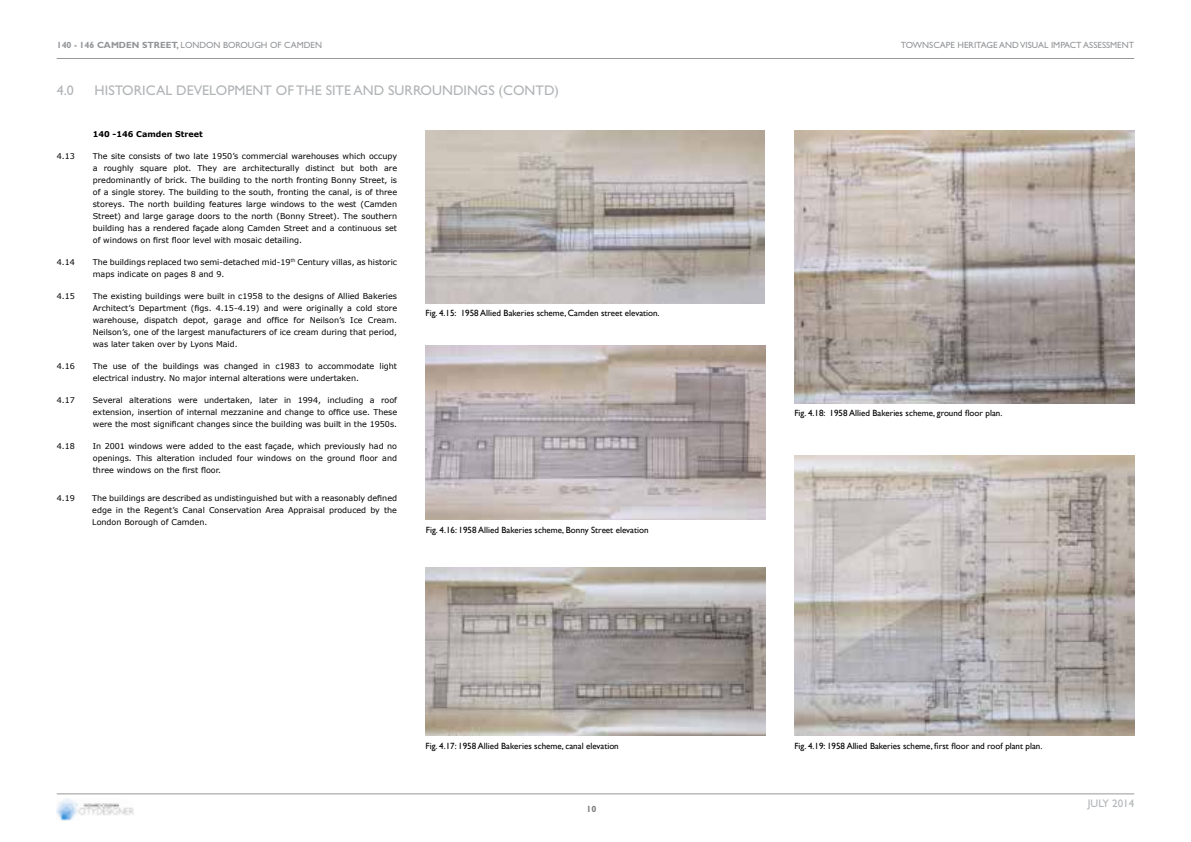
<style>
.page{position:relative;width:1191px;height:842px;background:#fff}
.page>*{position:absolute;margin:0;border:0;box-sizing:border-box;transform-origin:0 0}
.t1{font:14px "Gill Sans Std";color:#b1b4b6}
.t2{font:11px "Gill Sans Std";color:#b1b4b6}
.t3{font:9px "Gill Sans";color:#000}
.t4{font:9px "Gill Sans Std";color:#939598}
.t5{font:700 9px "Gill Sans Std";color:#7b7c7e}
.t6{font:8px/12px "Verdana";color:#000;text-align:justify}
.t7{font:700 8px "Verdana";color:#000}
.s1{font-weight:700}
</style>
<div class="page">
<hr style="left:57px;top:58px;width:1077px;height:1px;background:#999">
<img style="left:57px;top:799px;width:77px;height:21px">
<hr style="left:57px;top:794px;width:1077px;height:1px;background:#999">
<img style="left:426px;top:346px;width:339px;height:173px">
<img style="left:426px;top:130px;width:338px;height:174px">
<img style="left:425px;top:567px;width:340px;height:169px">
<img style="left:794px;top:130px;width:340px;height:274px">
<img style="left:794px;top:455px;width:340px;height:281px">
<p class="t4" style="left:57px;top:40px;width:267px"><span class="s1">140 - 146 CAMDEN STREET,</span> LONDON BOROUGH OF CAMDEN</p>
<p class="t4" style="left:901px;top:40px;width:235px">TOWNSCAPE HERITAGE AND VISUAL IMPACT ASSESSMENT</p>
<h1 class="t1" style="left:57px;top:82px;width:19px">4.0</h1>
<h1 class="t1" style="left:95px;top:82px;width:466px">HISTORICAL DEVELOPMENT OF THE SITE AND SURROUNDINGS (CONTD)</h1>
<p class="t7" style="left:93px;top:128px;width:111px">140 -146 Camden Street</p>
<p class="t6" style="left:57px;top:149px;width:20px">4.13</p>
<p class="t6" style="left:93px;top:149px;width:306px">The site consists of two late 1950’s commercial warehouses which occupy a roughly square plot. They are architecturally distinct but both are predominantly of brick. The building to the north fronting Bonny Street, is of a single storey. The building to the south, fronting the canal, is of three storeys. The north building features large windows to the west (Camden Street) and large garage doors to the north (Bonny Street). The southern building has a rendered façade along Camden Street and a continuous set of windows on first floor level with mosaic detailing.</p>
<p class="t6" style="left:57px;top:255px;width:20px">4.14</p>
<p class="t6" style="left:93px;top:255px;width:306px">The buildings replaced two semi-detached mid-19<sup>th</sup> Century villas, as historic maps indicate on pages 8 and 9.</p>
<p class="t6" style="left:57px;top:289px;width:20px">4.15</p>
<p class="t6" style="left:93px;top:289px;width:306px">The existing buildings were built in c1958 to the designs of Allied Bakeries Architect’s Department (figs. 4.15-4.19) and were originally a cold store warehouse, dispatch depot, garage and office for Neilson’s Ice Cream.<br>Neilson’s, one of the largest manufacturers of ice cream during that period, was later taken over by Lyons Maid.</p>
<p class="t6" style="left:57px;top:359px;width:20px">4.16</p>
<p class="t6" style="left:93px;top:359px;width:306px">The use of the buildings was changed in c1983 to accommodate light electrical industry. No major internal alterations were undertaken.</p>
<p class="t6" style="left:57px;top:393px;width:20px">4.17</p>
<p class="t6" style="left:93px;top:393px;width:306px">Several alterations were undertaken, later in 1994, including a roof extension, insertion of internal mezzanine and change to office use. These were the most significant changes since the building was built in the 1950s.</p>
<p class="t6" style="left:57px;top:439px;width:20px">4.18</p>
<p class="t6" style="left:93px;top:439px;width:306px">In 2001 windows were added to the east façade, which previously had no openings. This alteration included four windows on the ground floor and three windows on the first floor.</p>
<p class="t6" style="left:57px;top:491px;width:20px">4.19</p>
<p class="t6" style="left:92px;top:491px;width:306px">The buildings are described as undistinguished but with a reasonably defined edge in the Regent’s Canal Conservation Area Appraisal produced by the London Borough of Camden.</p>
<p class="t3" style="left:425px;top:307px;width:236px">Fig. 4.15: 1958 Allied Bakeries scheme, Camden street elevation.</p>
<p class="t3" style="left:426px;top:524px;width:224px">Fig. 4.16: 1958 Allied Bakeries scheme, Bonny Street elevation</p>
<p class="t3" style="left:794px;top:408px;width:209px">Fig. 4.18: 1958 Allied Bakeries scheme, ground floor plan.</p>
<p class="t3" style="left:425px;top:741px;width:195px">Fig. 4.17: 1958 Allied Bakeries scheme, canal elevation</p>
<p class="t3" style="left:794px;top:741px;width:249px">Fig. 4.19: 1958 Allied Bakeries scheme, first floor and roof plant plan.</p>
<p class="t5" style="left:586px;top:804px;width:11px">10</p>
<h2 class="t2" style="left:1087px;top:797px;width:48px">JULY 2014</h2>
</div>
